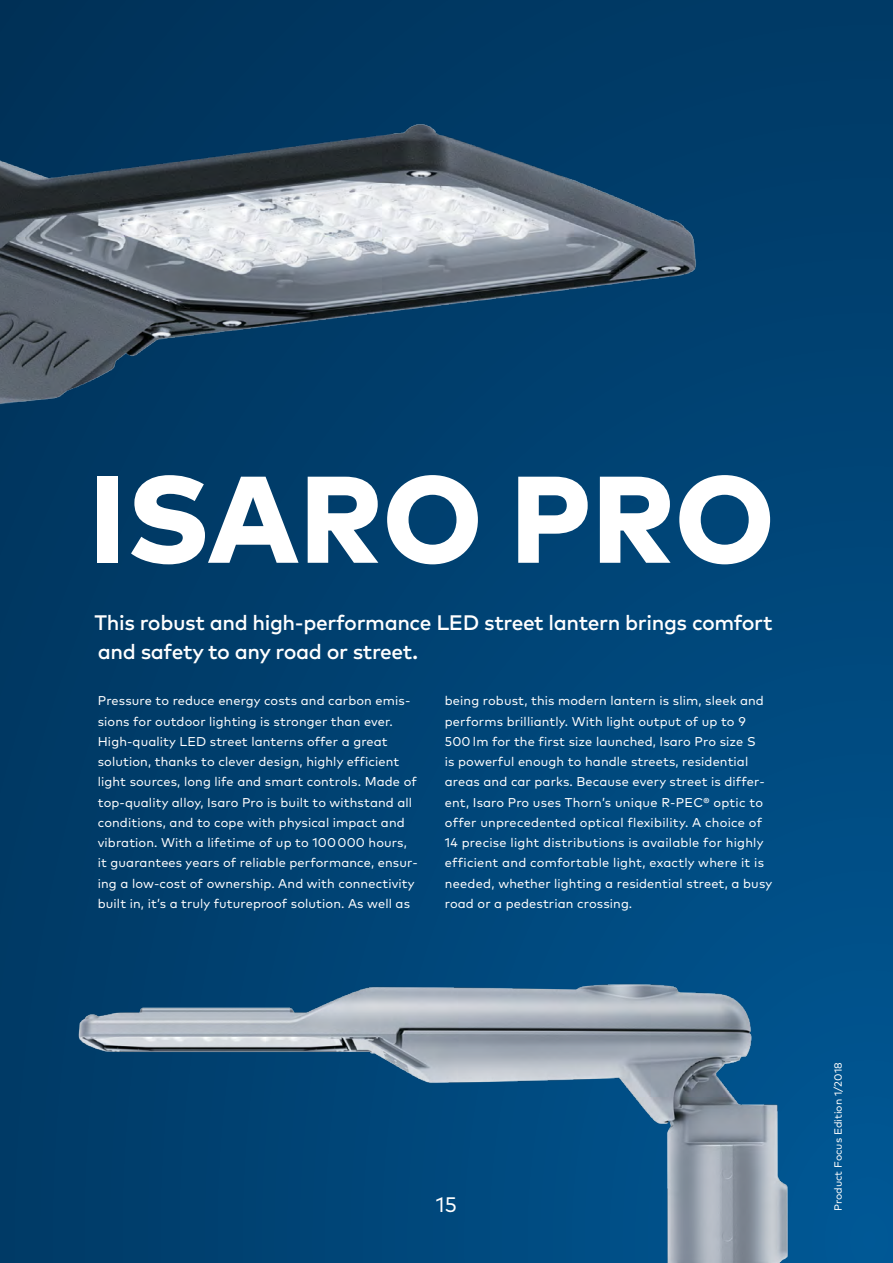
<style>
.page{position:relative;width:893px;height:1263px;background:#fff}
.page>*{position:absolute;margin:0;border:0;box-sizing:border-box;transform-origin:0 0}
.H_BIG{font:800 123px "Mark Pro";letter-spacing:.005em;color:#fff}
.t1{font:500 21px/28.5px "Mark Pro";letter-spacing:-.02em;color:#fff}
.t2{font:21px "Mark Pro";color:#fff}
.t3{font:12.75px/20.2px "Mark Pro";letter-spacing:.01em;color:#fff}
.t4{font:10.5px "Mark Pro";color:#fff}
</style>
<div class="page">
<div style="left:0;top:0;width:893px;height:1263px;background:linear-gradient(to bottom,#003963,#005996)"></div>
<div style="left:774px;top:905px;width:68px;height:358px;background:#00538e"></div>
<img style="left:0;top:47px;width:774px;height:1216px">
<p class="H_BIG" style="left:90px;top:425px;width:686px">ISARO PRO</p>
<p class="t1" style="left:95px;top:607px;width:679px">This robust and high-performance LED street lantern brings comfort and safety to any road or street.</p>
<p class="t3" style="left:98px;top:690px;width:322px">Pressure to reduce energy costs and carbon emis&shy;sions for outdoor lighting is stronger than ever.<br>High-quality LED street lanterns offer a great solution, thanks to clever design, highly efficient light sources, long life and smart controls. Made of top-quality alloy, Isaro Pro is built to withstand all conditions, and to cope with physical impact and vibration. With a lifetime of up to 100 000 hours, it guarantees years of reliable performance, ensur&shy;ing a low-cost of ownership. And with connectivity built in, it’s a truly futureproof solution. As well as</p>
<p class="t3" style="left:445px;top:690px;width:329px">being robust, this modern lantern is slim, sleek and performs brilliantly. With light output of up to 9<br>500 lm for the first size launched, Isaro Pro size S<br>is powerful enough to handle streets, residential areas and car parks. Because every street is differ&shy;ent, Isaro Pro uses Thorn’s unique R-PEC® optic to offer unprecedented optical flexibility. A choice of 14 precise light distributions is available for highly efficient and comfortable light, exactly where it is needed, whether lighting a residential street, a busy road or a pedestrian crossing.</p>
<p class="t2" style="left:436px;top:1189px;width:23px">15</p>
<p class="t4" style="left:830px;top:1211px;width:151px;rotate:-90deg">Product Focus Edition 1/2018</p>
</div>
